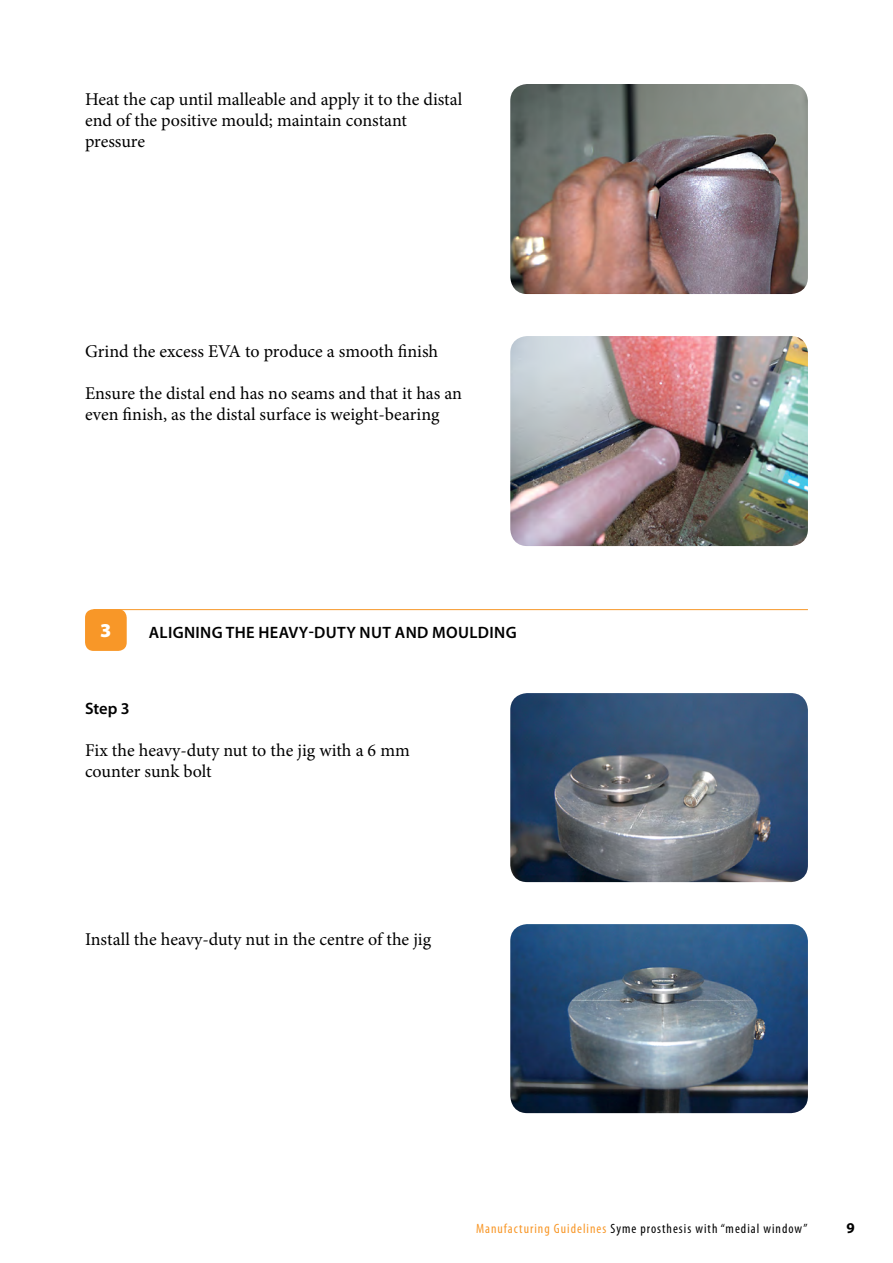
<style>
.page{position:relative;width:893px;height:1263px;background:#fff}
.page>*{position:absolute;margin:0;border:0;box-sizing:border-box;transform-origin:0 0}
.t1{font:900 19.65px "Myriad Pro";color:#fff}
.t2{font:18px/21px "Minion Pro";letter-spacing:-.005em;color:#000}
.t3{font:600 16.5px "Myriad Pro";letter-spacing:.02em;color:#000}
.t4{font:700 15px "Myriad Pro";color:#000}
.t5{font:condensed 13.5px "Myriad Pro";letter-spacing:.075em;color:#000}
.s1{color:#f89728}
</style>
<div class="page">
<hr style="left:94px;top:609px;width:714px;height:1px;background:#f89728">
<img style="left:510px;top:84px;width:298px;height:210px">
<img style="left:510px;top:336px;width:298px;height:210px">
<img style="left:510px;top:924px;width:298px;height:189px">
<img style="left:510px;top:693px;width:298px;height:189px">
<div style="left:85px;top:609px;width:42px;height:42px;background:#f89728;border-radius:9px"></div>
<p class="t2" style="left:85px;top:89px;width:379px">Heat the cap until malleable and apply it to the distal end of the positive mould; maintain constant pressure</p>
<p class="t2" style="left:85px;top:341px;width:355px">Grind the excess EVA to produce a smooth finish</p>
<p class="t2" style="left:85px;top:383px;width:379px">Ensure the distal end has no seams and that it has an even finish, as the distal surface is weight-bearing</p>
<p class="t1" style="left:100px;top:618px;width:13px">3</p>
<p class="t3" style="left:85px;top:621px;width:26px">A</p>
<p class="t3" style="left:160px;top:621px;width:358px">LIGNING TH E HEAVY-DUTY NUT AND MOULDING</p>
<p class="t3" style="left:85px;top:698px;width:46px">STEP 3</p>
<p class="t2" style="left:85px;top:740px;width:326px">Fix the heavy-duty nut to the jig with a 6 mm counter sunk bolt</p>
<p class="t2" style="left:85px;top:929px;width:348px">Install the heavy-duty nut in the centre of the jig</p>
<p class="t5" style="left:476px;top:1220px;width:333px"><span class="s1">Manufacturing Guidelines</span> Syme prosthesis with “medial window”</p>
<p class="t4" style="left:846px;top:1218px;width:10px">9</p>
</div>
